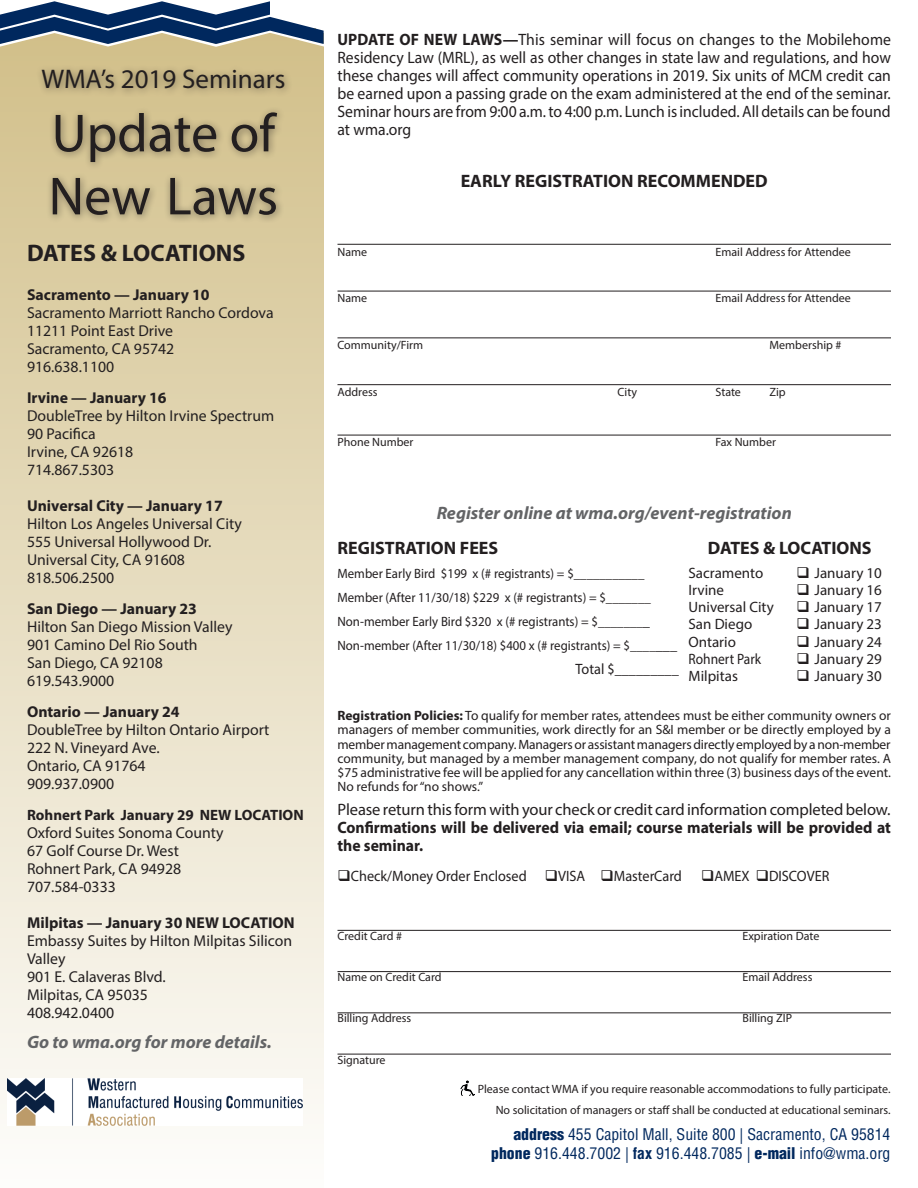
<style>
.page{position:relative;width:918px;height:1188px;background:#fff}
.page>*{position:absolute;margin:0;border:0;box-sizing:border-box;transform-origin:0 0}
.t1{font:54px/63px "Myriad Pro";color:#231f20}
.t2{font:27px "Myriad Pro";color:#231f20}
.t3{font:700 24px "Myriad Pro";color:#231f20}
.t4{font:italic 700 18px "Myriad Pro";color:#636466}
.t5{font:700 18px "Myriad Pro";color:#231f20}
.t6{font:16.5px/18px "Myriad Pro";letter-spacing:-.005em;color:#231f20;text-align:justify;scale:.95 1}
.t7{font:700 16.5px/18px "Myriad Pro";color:#231f20;scale:.95 1}
.t8{font:16.5px "Myriad Pro";letter-spacing:-.005em;color:#231f20}
.t9{font:15.75px/18px "Myriad Pro";color:#231f20}
.t10{font:700 15.75px "Myriad Pro";color:#231f20}
.t11{font:condensed 15.75px/18.9px "Helvetica";color:#00285e;text-align:right}
.t12{font:15px "Myriad Pro";color:#231f20}
.t13{font:15px "Myriad Pro";color:#231f20;scale:.95 1}
.t14{font:700 15px "Myriad Pro";color:#231f20}
.t15{font:15px "Myriad Pro";color:#231f20;scale:.9 1}
.t16{font:13.5px/14.2px "Myriad Pro";color:#231f20;text-align:justify}
.t17{font:13.5px/24px "Myriad Pro";color:#231f20;scale:.95 1}
.t18{font:12px/21px "Myriad Pro";color:#231f20;text-align:right}
.s1{font-weight:700}
.s2{font-size:15px}
.s3{font-weight:900}
</style>
<div class="page">
<div style="left:0;top:28px;width:324px;height:1160px;background:linear-gradient(to bottom,#d1bf89,#fdfdfb)"></div>
<svg style="left:0;top:1px;width:324px;height:48px"></svg>
<div style="left:36px;top:63px;width:257px;height:161px;background:#231f20;opacity:.5"></div>
<hr style="left:338px;top:244px;width:553px;height:1px;background:#231f20">
<hr style="left:338px;top:291px;width:553px;height:1px;background:#231f20">
<hr style="left:338px;top:338px;width:553px;height:1px;background:#231f20">
<hr style="left:338px;top:384px;width:553px;height:1px;background:#231f20">
<hr style="left:338px;top:435px;width:553px;height:1px;background:#231f20">
<hr style="left:338px;top:930px;width:553px;height:1px;background:#231f20">
<hr style="left:338px;top:971px;width:553px;height:1px;background:#231f20">
<hr style="left:338px;top:1012px;width:553px;height:1px;background:#231f20">
<hr style="left:338px;top:1054px;width:553px;height:1px;background:#231f20">
<img style="left:460px;top:1080px;width:14px;height:16px">
<img style="left:7px;top:1079px;width:296px;height:46px">
<h2 class="t2" style="left:41px;top:63px;width:246px">WMA’s 2019 Seminars</h2>
<h1 class="t1" style="left:49px;top:101px;width:231px">Update of<br>New Laws</h1>
<h3 class="t3" style="left:27px;top:238px;width:220px">DATES &amp; LOCATIONS</h3>
<p class="t10" style="left:27px;top:284px;width:184px">Sacramento — January 10</p>
<p class="t9" style="left:27px;top:303px;width:248px">Sacramento Marriott Rancho Cordova<br>11211 Point East Drive<br>Sacramento, CA 95742<br>916.638.1100</p>
<p class="t10" style="left:27px;top:387px;width:141px">Irvine — January 16</p>
<p class="t9" style="left:27px;top:406px;width:249px">DoubleTree by Hilton Irvine Spectrum<br>90 Pacifica<br>Irvine, CA 92618<br>714.867.5303</p>
<p class="t10" style="left:27px;top:495px;width:197px">Universal City — January 17</p>
<p class="t9" style="left:27px;top:514px;width:216px">Hilton Los Angeles Universal City<br>555 Universal Hollywood Dr.<br>Universal City, CA 91608<br>818.506.2500</p>
<p class="t10" style="left:27px;top:598px;width:172px">San Diego — January 23</p>
<p class="t9" style="left:27px;top:617px;width:207px">Hilton San Diego Mission Valley<br>901 Camino Del Rio South<br>San Diego, CA 92108<br>619.543.9000</p>
<p class="t10" style="left:27px;top:701px;width:154px">Ontario — January 24</p>
<p class="t9" style="left:27px;top:720px;width:244px">DoubleTree by Hilton Ontario Airport<br>222 N. Vineyard Ave.<br>Ontario, CA 91764<br>909.937.0900</p>
<p class="t14" style="left:27px;top:805px;width:278px">Rohnert Park January 29 NEW LOCATION</p>
<p class="t9" style="left:27px;top:823px;width:198px">Oxford Suites Sonoma County<br>67 Golf Course Dr. West<br>Rohnert Park, CA 94928<br>707.584-0333</p>
<p class="t10" style="left:27px;top:912px;width:269px">Milpitas — January 30 NEW LOCATION</p>
<p class="t9" style="left:27px;top:931px;width:267px">Embassy Suites by Hilton Milpitas Silicon<br>Valley<br>901 E. Calaveras Blvd.<br>Milpitas, CA 95035<br>408.942.0400</p>
<p class="t4" style="left:27px;top:1030px;width:246px">Go to wma.org for more details.</p>
<p class="t6" style="left:338px;top:31px;width:584px"><span class="s1">UPDATE OF NEW LAWS—</span>This seminar will focus on changes to the Mobilehome Residency Law (MRL), as well as other changes in state law and regulations, and how these changes will affect community operations in 2019. Six units of MCM credit can be earned upon a passing grade on the exam administered at the end of the seminar.<br>Seminar hours are from 9:00 a.m. to 4:00 p.m. Lunch is included. All details can be found at wma.org</p>
<p class="t5" style="left:461px;top:169px;width:309px">EARLY REGISTRATION RECOMMENDED</p>
<p class="t18" style="left:338px;top:241px;width:31px">Name</p>
<p class="t18" style="left:716px;top:241px;width:137px">Email Address for Attendee</p>
<p class="t18" style="left:338px;top:288px;width:31px">Name</p>
<p class="t18" style="left:716px;top:288px;width:137px">Email Address for Attendee</p>
<p class="t18" style="left:338px;top:334px;width:87px">Community/Firm</p>
<p class="t18" style="left:770px;top:334px;width:74px">Membership #</p>
<p class="t18" style="left:338px;top:381px;width:42px">Address</p>
<p class="t18" style="left:618px;top:381px;width:21px">City</p>
<p class="t18" style="left:716px;top:381px;width:27px">State</p>
<p class="t18" style="left:770px;top:381px;width:18px">Zip</p>
<p class="t18" style="left:338px;top:432px;width:78px">Phone Number</p>
<p class="t18" style="left:716px;top:432px;width:62px">Fax Number</p>
<p class="t4" style="left:437px;top:501px;width:357px">Register online at wma.org/event-registration</p>
<p class="t5" style="left:338px;top:536px;width:162px">REGISTRATION FEES</p>
<p class="t17" style="left:338px;top:561px;width:359px">Member Early Bird $199 x (# registrants) = $___________ Member (After 11/30/18) $229 x (# registrants) = $_______ Non-member Early Bird $320 x (# registrants) = $_______<span class="s2">_ </span>Non-member (After 11/30/18) $400 x (# registrants) = $____<span class="s2">___</span></p>
<p class="t13" style="left:576px;top:659px;width:110px">Total $_________</p>
<p class="t16" style="left:338px;top:708px;width:555px"><span class="s1">Registration Policies:</span> To qualify for member rates, attendees must be either community owners or managers of member communities, work directly for an S&amp;I member or be directly employed by a member management company. Managers or assistant managers directly employed by a non-member community, but managed by a member management company, do not qualify for member rates. A $75 administrative fee will be applied for any cancellation within three (3) business days of the event.<br>No refunds for “no shows.”</p>
<p class="t8" style="left:338px;top:799px;width:555px">Please return this form with your check or credit card information completed below.</p>
<p class="t7" style="left:338px;top:818px;width:584px">Confirmations will be delivered via email; course materials will be provided at the seminar.</p>
<p class="t13" style="left:351px;top:867px;width:187px">Check/Money Order Enclosed</p>
<p class="t13" style="left:558px;top:867px;width:30px">VISA</p>
<p class="t13" style="left:614px;top:867px;width:73px">MasterCard</p>
<p class="t13" style="left:714px;top:867px;width:39px">AMEX</p>
<p class="t13" style="left:769px;top:867px;width:65px">DISCOVER</p>
<p class="t5" style="left:708px;top:536px;width:165px">DATES &amp; LOCATIONS</p>
<p class="t12" style="left:688px;top:563px;width:76px">Sacramento</p>
<p class="t12" style="left:814px;top:563px;width:69px">January 10</p>
<p class="t12" style="left:688px;top:580px;width:37px">Irvine</p>
<p class="t12" style="left:814px;top:580px;width:69px">January 16</p>
<p class="t12" style="left:688px;top:598px;width:87px">Universal City</p>
<p class="t12" style="left:814px;top:598px;width:69px">January 17</p>
<p class="t12" style="left:688px;top:615px;width:65px">San Diego</p>
<p class="t12" style="left:814px;top:615px;width:69px">January 23</p>
<p class="t12" style="left:688px;top:632px;width:49px">Ontario</p>
<p class="t12" style="left:814px;top:632px;width:69px">January 24</p>
<p class="t15" style="left:688px;top:649px;width:82px">Rohnert Park</p>
<p class="t12" style="left:814px;top:649px;width:69px">January 29</p>
<p class="t12" style="left:688px;top:667px;width:51px">Milpitas</p>
<p class="t12" style="left:814px;top:667px;width:69px">January 30</p>
<p class="t18" style="left:338px;top:925px;width:66px">Credit Card #</p>
<p class="t18" style="left:742px;top:925px;width:78px">Expiration Date</p>
<p class="t18" style="left:338px;top:966px;width:106px">Name on Credit Card</p>
<p class="t18" style="left:742px;top:966px;width:71px">Email Address</p>
<p class="t18" style="left:338px;top:1008px;width:75px">Billing Address</p>
<p class="t18" style="left:742px;top:1008px;width:51px">Billing ZIP</p>
<p class="t18" style="left:338px;top:1049px;width:50px">Signature</p>
<p class="t18" style="left:478px;top:1078px;width:414px">Please contact WMA if you require reasonable accommodations to fully participate.<br>No solicitation of managers or staff shall be conducted at educational seminars.</p>
<p class="t11" style="left:491px;top:1125px;width:401px"><span class="s3">address</span> 455 Capitol Mall, Suite 800 | Sacramento, CA 95814 <span class="s3">phone</span> 916.448.7002 | <span class="s1">fax</span> 916.448.7085 | <span class="s3">e-mail</span> info@wma.org</p>
</div>
